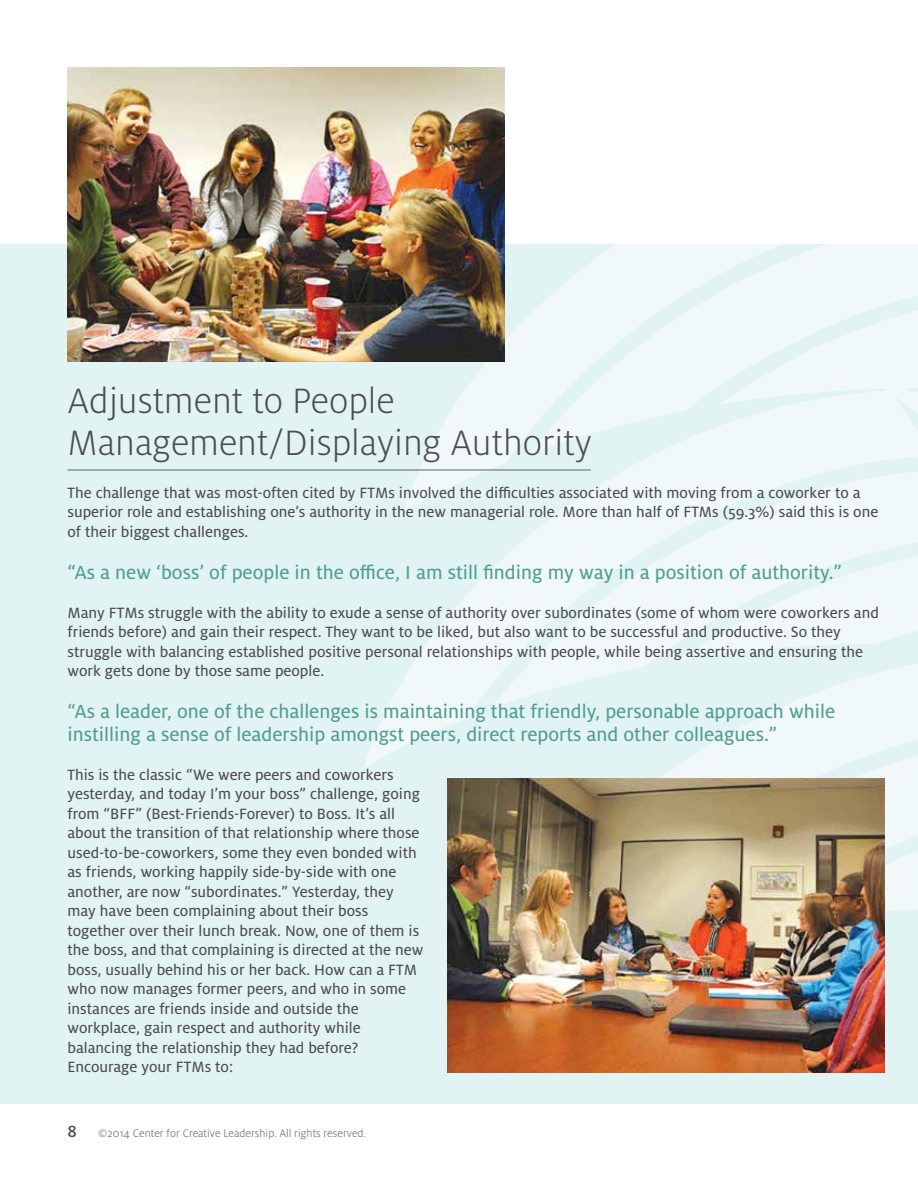
<style>
.page{position:relative;width:918px;height:1188px;background:#fff}
.page>*{position:absolute;margin:0;border:0;box-sizing:border-box;transform-origin:0 0}
.t1{font:300 39px/42px "Milo Pro";color:#4d4d4f}
.t2{font:21px/22.5px "Milo Pro Text";color:#529d93}
.t3{font:16.5px/19.5px "Milo Pro Text";color:#4d4d4f}
.t4{font:300 12px "Milo Pro";color:#5e6367}
.s1{font-weight:500;font-size:18px;color:#4d4d4f}
</style>
<div class="page">
<div style="left:0;top:244px;width:918px;height:860px;background:#e2f3f4"></div>
<svg style="left:465px;top:330px;width:394px;height:61px;fill:#f0f8f9"></svg>
<svg style="left:516px;top:244px;width:343px;height:143px;fill:#f0f8f9"></svg>
<svg style="left:662px;top:768px;width:256px;height:264px;fill:#f0f8f9"></svg>
<svg style="left:364px;top:391px;width:554px;height:377px;fill:#f0f8f9"></svg>
<svg style="left:859px;top:244px;width:59px;height:442px"></svg>
<hr style="left:68px;top:470px;width:523px;height:1px;background:#5e6367">
<img style="left:68px;top:68px;width:437px;height:294px">
<img style="left:447px;top:778px;width:437px;height:294px">
<h1 class="t1" style="left:68px;top:380px;width:526px">Adjustment to People<br>Management/Displaying Authority</h1>
<p class="t3" style="left:68px;top:483px;width:812px">The challenge that was most-often cited by FTMs involved the difficulties associated with moving from a coworker to a superior role and establishing one’s authority in the new managerial role. More than half of FTMs (59.3%) said this is one of their biggest challenges.</p>
<p class="t2" style="left:68px;top:561px;width:776px">“As a new ‘boss’ of people in the office, I am still finding my way in a position of authority.”</p>
<p class="t3" style="left:68px;top:603px;width:813px">Many FTMs struggle with the ability to exude a sense of authority over subordinates (some of whom were coworkers and friends before) and gain their respect. They want to be liked, but also want to be successful and productive. So they struggle with balancing established positive personal relationships with people, while being assertive and ensuring the work gets done by those same people.</p>
<p class="t2" style="left:68px;top:701px;width:769px">“As a leader, one of the challenges is maintaining that friendly, personable approach while instilling a sense of leadership amongst peers, direct reports and other colleagues.”</p>
<p class="t3" style="left:68px;top:765px;width:357px">This is the classic “We were peers and coworkers yesterday, and today I’m your boss” challenge, going from “BFF” (Best-Friends-Forever) to Boss. It’s all about the transition of that relationship where those used-to-be-coworkers, some they even bonded with as friends, working happily side-by-side with one another, are now “subordinates.” Yesterday, they may have been complaining about their boss together over their lunch break. Now, one of them is the boss, and that complaining is directed at the new boss, usually behind his or her back. How can a FTM who now manages former peers, and who in some instances are friends inside and outside the workplace, gain respect and authority while balancing the relationship they had before?<br>Encourage your FTMs to:</p>
<p class="t4" style="left:68px;top:1127px;width:300px"><span class="s1">8</span> ©2014 Center for Creative Leadership. All rights reserved.</p>
</div>
